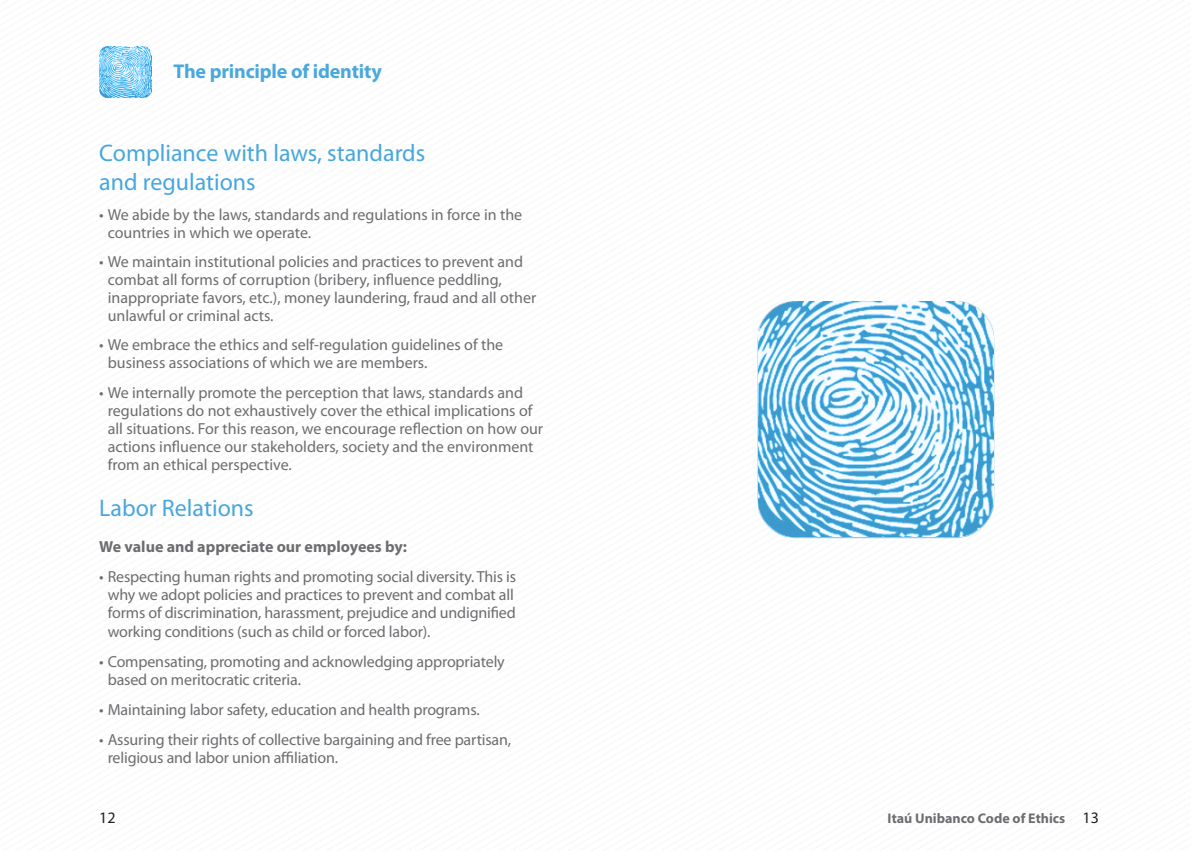
<style>
.page{position:relative;width:1191px;height:851px;background:#fff}
.page>*{position:absolute;margin:0;border:0;box-sizing:border-box;transform-origin:0 0}
.t1{font:24px/28.8px "Myriad Pro";color:#47a7dd}
.t2{font:700 20px "Myriad Pro";letter-spacing:-.01em;color:#4ba8db}
.t3{font:16px/18px "Myriad Pro";letter-spacing:-.005em;color:#6c6d70}
.t4{font:700 16px "Myriad Pro";color:#6c6d70}
.t5{font:16px "Myriad Pro";color:#231f20}
.t6{font:700 14px "Myriad Pro";color:#6c6d70}
.s1{font-weight:400;font-size:16px;color:#231f20}
</style>
<div class="page">
<img style="left:99px;top:46px;width:52px;height:52px">
<svg style="left:99px;top:46px;width:52px;height:52px;background:#8cd1f8"></svg>
<svg style="left:757px;top:301px;width:237px;height:237px"></svg>
<p class="t2" style="left:173px;top:58px;width:210px">The principle of identity</p>
<h1 class="t1" style="left:99px;top:139px;width:327px">Compliance with laws, standards and regulations</h1>
<p class="t3" style="left:108px;top:205px;width:416px;text-indent:-8px">• We abide by the laws, standards and regulations in force in the countries in which we operate.</p>
<p class="t3" style="left:108px;top:252px;width:430px;text-indent:-8px">• We maintain institutional policies and practices to prevent and combat all forms of corruption (bribery, influence peddling, inappropriate favors, etc.), money laundering, fraud and all other unlawful or criminal acts.</p>
<p class="t3" style="left:108px;top:336px;width:397px;text-indent:-8px">• We embrace the ethics and self-regulation guidelines of the business associations of which we are members.</p>
<p class="t3" style="left:108px;top:383px;width:437px;text-indent:-8px">• We internally promote the perception that laws, standards and regulations do not exhaustively cover the ethical implications of all situations. For this reason, we encourage reflection on how our actions influence our stakeholders, society and the environment from an ethical perspective.</p>
<h1 class="t1" style="left:99px;top:492px;width:156px">Labor Relations</h1>
<p class="t4" style="left:99px;top:536px;width:309px">We value and appreciate our employees by:</p>
<p class="t3" style="left:108px;top:566px;width:410px;text-indent:-8px">• Respecting human rights and promoting social diversity. This is why we adopt policies and practices to prevent and combat all forms of discrimination, harassment, prejudice and undignified working conditions (such as child or forced labor).</p>
<p class="t3" style="left:108px;top:651px;width:398px;text-indent:-8px">• Compensating, promoting and acknowledging appropriately based on meritocratic criteria.</p>
<p class="t3" style="left:99px;top:700px;width:382px">• Maintaining labor safety, education and health programs.</p>
<p class="t3" style="left:108px;top:729px;width:405px;text-indent:-8px">• Assuring their rights of collective bargaining and free partisan, religious and labor union affiliation.</p>
<p class="t5" style="left:99px;top:807px;width:18px">12</p>
<p class="t6" style="left:887px;top:808px;width:213px">Itaú Unibanco Code of Ethics <span class="s1">13</span></p>
</div>
